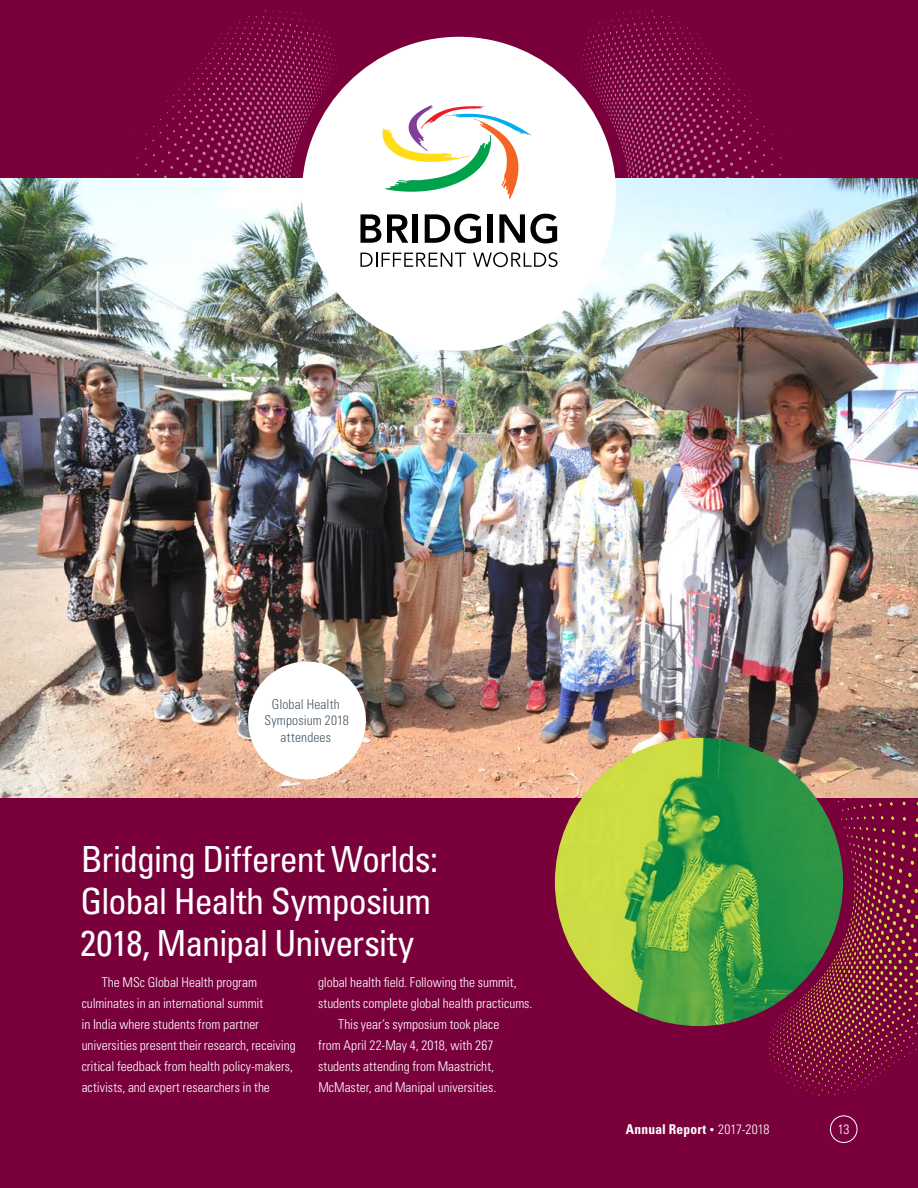
<style>
.page{position:relative;width:918px;height:1188px;background:#7a003c}
.page>*{position:absolute;margin:0;border:0;box-sizing:border-box;transform-origin:0 0}
.t1{font:condensed 36px/42px "Univers LT Std";letter-spacing:-.025em;color:#fff}
.t2{font:300 condensed 13.5px/21px "Univers LT Std";color:#fff}
.t3{font:300 condensed 13.5px/16.5px "Univers LT Std";letter-spacing:.015em;color:#485865;text-align:center}
.t4{font:700 condensed 13.5px "Univers LT Std";letter-spacing:.015em;color:#fff}
.s1{font-weight:300;font-size:9.45px}
.s2{font-weight:300}
</style>
<div class="page">
<svg style="left:131px;top:10px;width:244px;height:168px"></svg>
<svg style="left:543px;top:10px;width:244px;height:168px"></svg>
<svg style="left:769px;top:798px;width:149px;height:298px"></svg>
<img style="left:0;top:178px;width:918px;height:620px">
<img style="left:555px;top:738px;width:288px;height:288px;border-radius:144px">
<div style="left:302px;top:37px;width:314px;height:314px;background:#fff;border-radius:50%"></div>
<div style="left:248px;top:661px;width:118px;height:118px;background:#fff;border-radius:50%"></div>
<svg style="left:360px;top:214px;width:21px;height:29px"></svg>
<svg style="left:387px;top:214px;width:21px;height:29px"></svg>
<div style="left:413px;top:214px;width:5px;height:29px;background:#000"></div>
<svg style="left:425px;top:214px;width:56px;height:29px"></svg>
<div style="left:488px;top:214px;width:5px;height:29px;background:#000"></div>
<svg style="left:499px;top:214px;width:58px;height:29px"></svg>
<svg style="left:360px;top:253px;width:106px;height:14px"></svg>
<svg style="left:473px;top:252px;width:85px;height:15px"></svg>
<svg style="left:383px;top:105px;width:148px;height:94px"></svg>
<div style="left:830px;top:1116px;width:27px;height:27px;border:1px solid #fff;border-radius:50%"></div>
<p class="t3" style="left:264px;top:696px;width:86px">Global Health<br>Symposium 2018 attendees</p>
<h1 class="t1" style="left:80px;top:837px;width:360px">Bridging Different Worlds:<br>Global Health Symposium<br>2018, Manipal University</h1>
<p class="t2" style="left:82px;top:972px;width:216px;text-indent:20px">The MSc Global Health program culminates in an international summit<br>in India where students from partner universities present their research, receiving critical feedback from health policy-makers, activists, and expert researchers in the</p>
<p class="t2" style="left:318px;top:972px;width:200px">global health field. Following the summit,</p>
<p class="t2" style="left:318px;top:993px;width:216px">students complete global health practicums.</p>
<p class="t2" style="left:338px;top:1014px;width:163px">This year’s symposium took place</p>
<p class="t2" style="left:318px;top:1035px;width:177px">from April 22-May 4, 2018, with 267</p>
<p class="t2" style="left:318px;top:1056px;width:178px">students attending from Maastricht,</p>
<p class="t2" style="left:318px;top:1077px;width:180px">McMaster, and Manipal universities.</p>
<p class="t4" style="left:626px;top:1121px;width:145px">Annual Report <span class="s1">•</span> <span class="s2">2017-2018</span></p>
<p class="t2" style="left:838px;top:1119px;width:13px">13</p>
</div>
